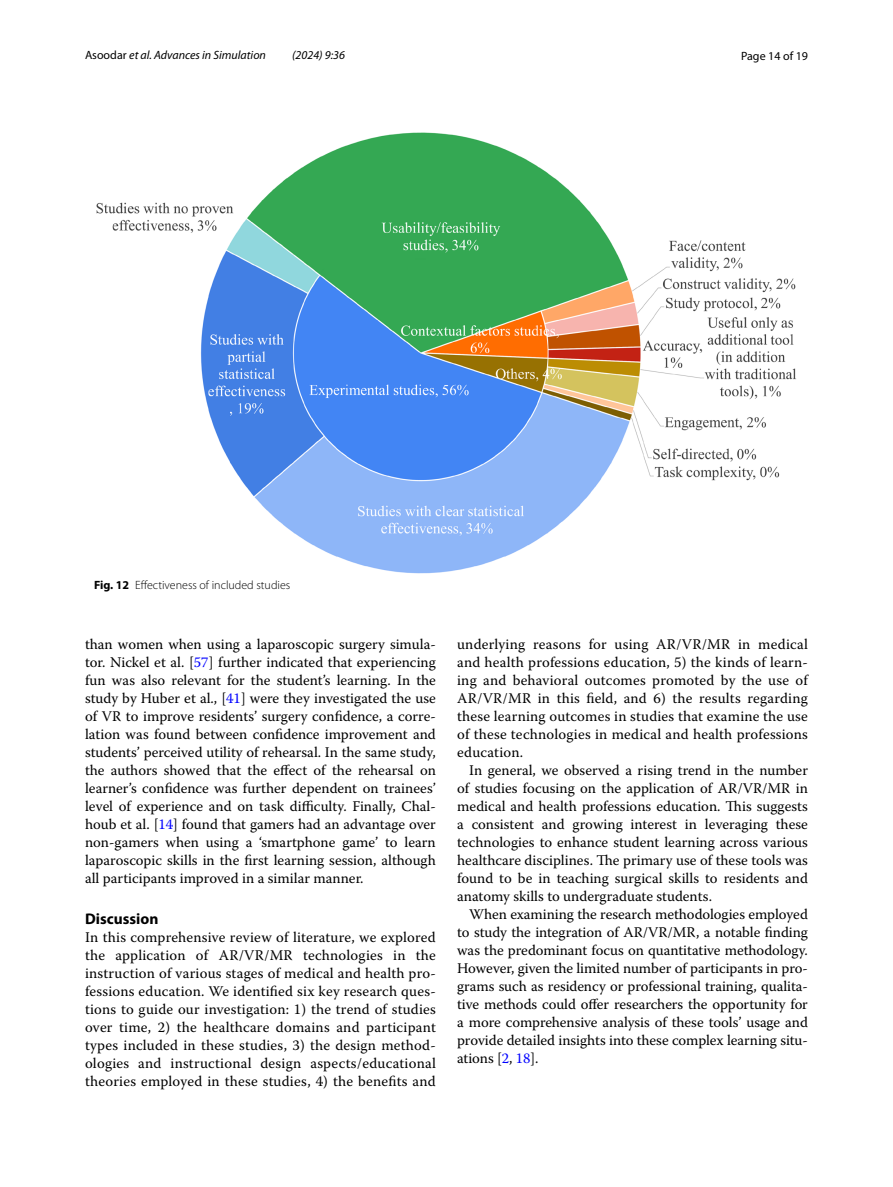
<style>
.page{position:relative;width:893px;height:1187px;background:#fff}
.page>*{position:absolute;margin:0;border:0;box-sizing:border-box;transform-origin:0 0}
.t1{font:700 15.45px "Myriad Pro";color:#000}
.t2{font:14.7px/18px "Warnock Pro";color:#000;text-align:justify}
.t3{font:italic 12px "Myriad Pro";color:#000}
.t4{font:300 12px "Myriad Pro";color:#000}
.t5{font:12px "Myriad Pro";color:#000}
.s1{font-style:normal}
.s2{font-weight:700}
.s3{color:#00f}
</style>
<div class="page">
<img style="left:96px;top:133px;width:700px;height:440px">
<p class="t3" style="left:85px;top:48px;width:182px"><span class="s1">Asoodar</span> et al. Advances in Simulation</p>
<p class="t3" style="left:292px;top:48px;width:54px">(2024) 9:36</p>
<p class="t5" style="left:741px;top:48px;width:68px">Page 14 of 19</p>
<p class="t4" style="left:94px;top:578px;width:198px"><span class="s2">Fig. 12</span> Effectiveness of included studies</p>
<p class="t2" style="left:85px;top:635px;width:352px">than women when using a laparoscopic surgery simula&shy;tor. Nickel et al. [<span class="s3">57</span>] further indicated that experiencing fun was also relevant for the student’s learning. In the study by Huber et al., [<span class="s3">41</span>] were they investigated the use of VR to improve residents’ surgery confidence, a corre&shy;lation was found between confidence improvement and students’ perceived utility of rehearsal. In the same study, the authors showed that the effect of the rehearsal on learner’s confidence was further dependent on trainees’ level of experience and on task difficulty. Finally, Chal&shy;houb et al. [<span class="s3">14</span>] found that gamers had an advantage over non-gamers when using a ‘smartphone game’ to learn laparoscopic skills in the first learning session, although all participants improved in a similar manner.</p>
<p class="t1" style="left:85px;top:908px;width:75px">Discussion</p>
<p class="t2" style="left:85px;top:928px;width:352px">In this comprehensive review of literature, we explored the application of AR/VR/MR technologies in the instruction of various stages of medical and health pro&shy;fessions education. We identified six key research ques&shy;tions to guide our investigation: 1) the trend of studies over time, 2) the healthcare domains and participant types included in these studies, 3) the design method&shy;ologies and instructional design aspects/educational theories employed in these studies, 4) the benefits and</p>
<p class="t2" style="left:457px;top:635px;width:352px">underlying reasons for using AR/VR/MR in medical and health professions education, 5) the kinds of learn&shy;ing and behavioral outcomes promoted by the use of AR/VR/MR in this field, and 6) the results regarding these learning outcomes in studies that examine the use of these technologies in medical and health professions education.</p>
<p class="t2" style="left:457px;top:761px;width:352px;text-indent:12px">In general, we observed a rising trend in the number of studies focusing on the application of AR/VR/MR in medical and health professions education. This suggests a consistent and growing interest in leveraging these technologies to enhance student learning across various healthcare disciplines. The primary use of these tools was found to be in teaching surgical skills to residents and anatomy skills to undergraduate students.</p>
<p class="t2" style="left:457px;top:905px;width:352px;text-indent:12px">When examining the research methodologies employed to study the integration of AR/VR/MR, a notable finding was the predominant focus on quantitative methodology.<br>However, given the limited number of participants in pro&shy;grams such as residency or professional training, qualita&shy;tive methods could offer researchers the opportunity for a more comprehensive analysis of these tools’ usage and provide detailed insights into these complex learning situ&shy;ations [<span class="s3">2</span>, <span class="s3">18</span>].</p>
</div>
